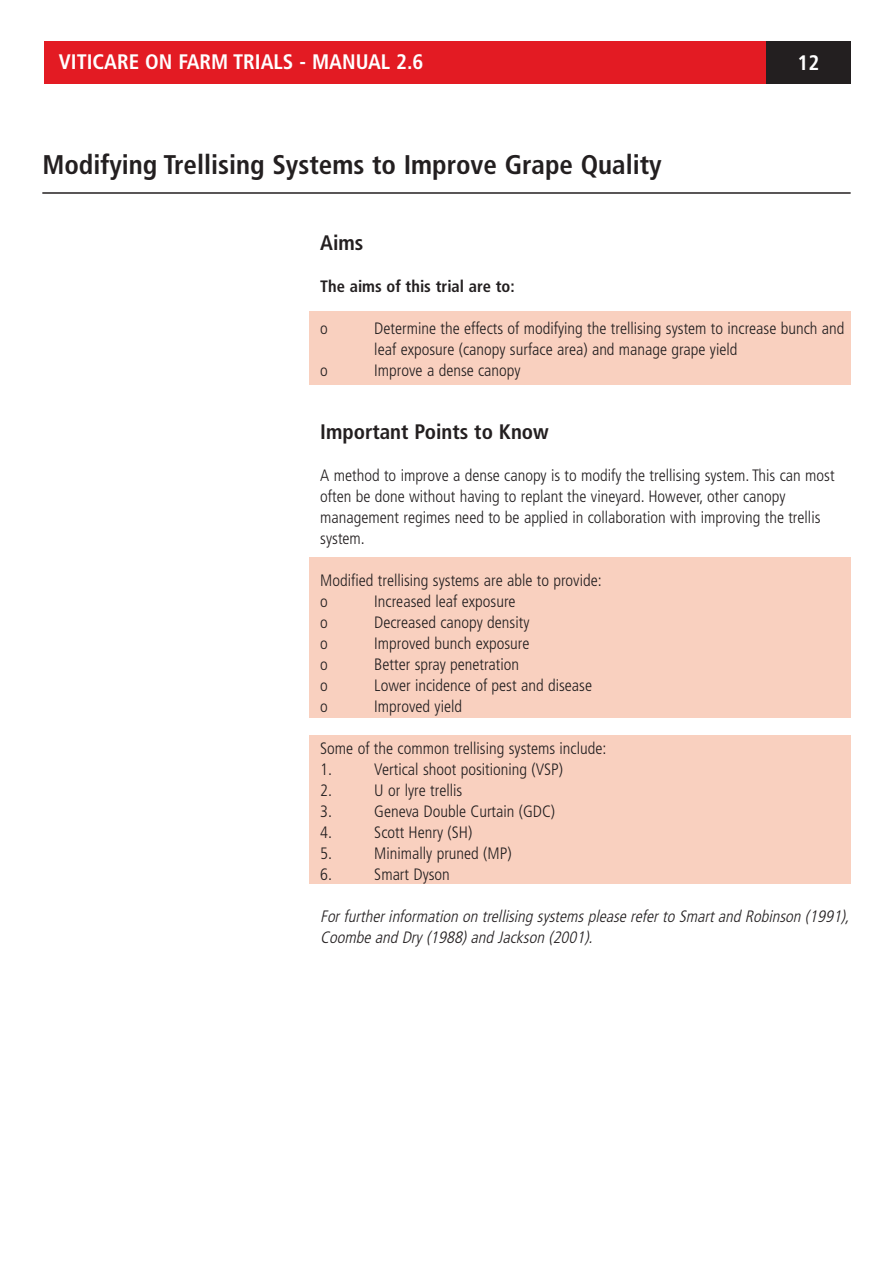
<style>
.page{position:relative;width:893px;height:1263px;background:#fff}
.page>*{position:absolute;margin:0;border:0;box-sizing:border-box;transform-origin:0 0}
.t1{font:700 condensed 27px "Frutiger LT Std";color:#231f20}
.t2{font:700 condensed 21px "Frutiger LT Std";color:#fff}
.t3{font:700 condensed 21px "Frutiger LT Std";color:#231f20}
.t4{font:300 condensed 16.5px/21px "Frutiger LT Std";color:#231f20}
.t5{font:italic 300 condensed 16.5px/21px "Frutiger LT Std";color:#231f20}
.t6{font:700 condensed 16.5px "Frutiger LT Std";color:#231f20}
</style>
<div class="page">
<div style="left:309px;top:736px;width:541px;height:148px;background:#f9d0bf"></div>
<div style="left:309px;top:557px;width:541px;height:161px;background:#f9d0bf"></div>
<div style="left:44px;top:41px;width:806px;height:43px;background:#e31b23"></div>
<div style="left:765px;top:41px;width:85px;height:43px;background:#231f20"></div>
<div style="left:309px;top:311px;width:541px;height:74px;background:#f9d0bf"></div>
<hr style="left:42px;top:192px;width:808px;height:2px;background:#231f20">
<p class="t2" style="left:59px;top:53px;width:366px">VITICARE ON FARM TRIALS - MANUAL 2.6</p>
<p class="t2" style="left:797px;top:53px;width:23px">12</p>
<h1 class="t1" style="left:42px;top:153px;width:621px">Modifying Trellising Systems to Improve Grape Quality</h1>
<p class="t3" style="left:320px;top:234px;width:45px">Aims</p>
<p class="t6" style="left:320px;top:279px;width:196px">The aims of this trial are to:</p>
<p class="t4" style="left:320px;top:319px;width:9px">o</p>
<p class="t4" style="left:374px;top:319px;width:471px">Determine the effects of modifying the trellising system to increase bunch and leaf exposure (canopy surface area) and manage grape yield</p>
<p class="t4" style="left:320px;top:361px;width:9px">o</p>
<p class="t4" style="left:374px;top:361px;width:148px">Improve a dense canopy</p>
<p class="t3" style="left:320px;top:423px;width:230px">Important Points to Know</p>
<p class="t4" style="left:320px;top:466px;width:516px">A method to improve a dense canopy is to modify the trellising system. This can most often be done without having to replant the vineyard. However, other canopy management regimes need to be applied in collaboration with improving the trellis system.</p>
<p class="t4" style="left:320px;top:571px;width:283px">Modified trellising systems are able to provide: o</p>
<p class="t4" style="left:374px;top:592px;width:143px">Increased leaf exposure</p>
<p class="t4" style="left:320px;top:613px;width:9px">o</p>
<p class="t4" style="left:374px;top:613px;width:157px">Decreased canopy density</p>
<p class="t4" style="left:320px;top:634px;width:9px">o</p>
<p class="t4" style="left:374px;top:634px;width:157px">Improved bunch exposure</p>
<p class="t4" style="left:320px;top:655px;width:9px">o</p>
<p class="t4" style="left:374px;top:655px;width:146px">Better spray penetration</p>
<p class="t4" style="left:320px;top:676px;width:9px">o</p>
<p class="t4" style="left:374px;top:676px;width:219px">Lower incidence of pest and disease</p>
<p class="t4" style="left:320px;top:697px;width:9px">o</p>
<p class="t4" style="left:374px;top:697px;width:89px">Improved yield</p>
<p class="t4" style="left:320px;top:739px;width:287px">Some of the common trellising systems include:<br>1.</p>
<p class="t4" style="left:374px;top:760px;width:190px">Vertical shoot positioning (VSP)</p>
<p class="t4" style="left:320px;top:781px;width:13px">2.</p>
<p class="t4" style="left:374px;top:781px;width:89px">U or lyre trellis</p>
<p class="t4" style="left:320px;top:802px;width:13px">3.</p>
<p class="t4" style="left:374px;top:802px;width:182px">Geneva Double Curtain (GDC)</p>
<p class="t4" style="left:320px;top:823px;width:13px">4.</p>
<p class="t4" style="left:374px;top:823px;width:99px">Scott Henry (SH)</p>
<p class="t4" style="left:320px;top:844px;width:13px">5.</p>
<p class="t4" style="left:374px;top:844px;width:139px">Minimally pruned (MP)</p>
<p class="t4" style="left:320px;top:865px;width:13px">6.</p>
<p class="t4" style="left:374px;top:865px;width:77px">Smart Dyson</p>
<p class="t5" style="left:320px;top:907px;width:533px">For further information on trellising systems please refer to Smart and Robinson (1991),<br>Coombe and Dry (1988) and Jackson (2001).</p>
</div>
